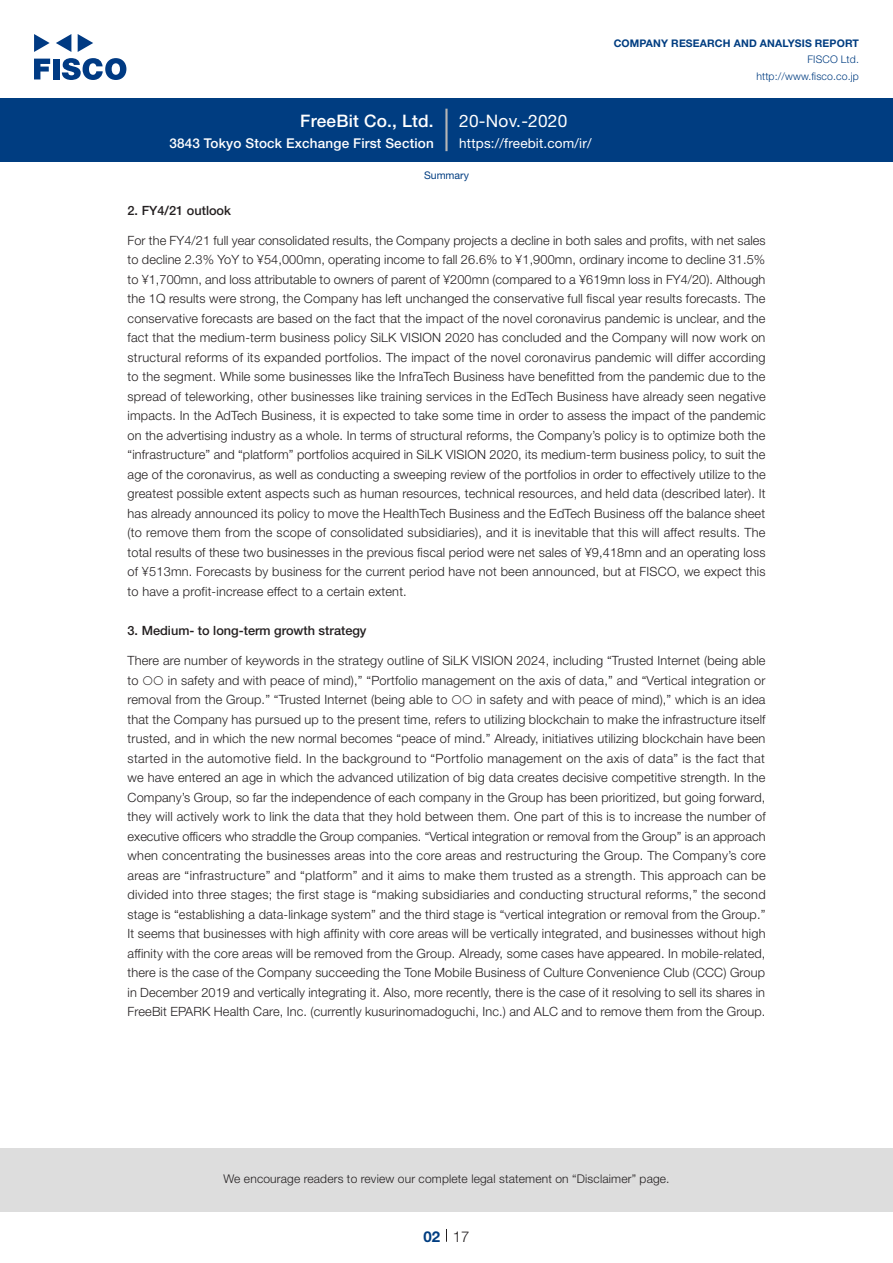
<style>
.page{position:relative;width:893px;height:1263px;background:#fff}
.page>*{position:absolute;margin:0;border:0;box-sizing:border-box;transform-origin:0 0}
.t1{font:500 17.25px "Helvetica Neue LT Std";letter-spacing:.015em;color:#fff}
.t2{font:17.25px "Helvetica Neue LT Std";letter-spacing:.015em;color:#fff}
.t3{font:300 15px "Helvetica Neue LT Std";color:#231f20}
.t4{font:700 15px "Helvetica Neue LT Std";color:#003d81}
.t5{font:500 13.5px "Helvetica Neue LT Std";letter-spacing:.015em;color:#fff}
.t6{font:13.5px "Helvetica Neue LT Std";letter-spacing:.015em;color:#fff}
.t7{font:300 12.75px/19.5px "Helvetica Neue LT Std";letter-spacing:.01em;color:#231f20;text-align:justify}
.t8{font:500 12.75px "Helvetica Neue LT Std";color:#231f20}
.t9{font:300 12px "Helvetica Neue LT Std";letter-spacing:.015em;color:#231f20}
.t10{font:700 10.5px "Helvetica Neue LT Std";letter-spacing:.015em;color:#003d81}
.t11{font:300 10.5px/16.5px "Helvetica Neue LT Std";letter-spacing:.015em;color:#003d81;text-align:right}
.t12{font:10.5px "Helvetica Neue LT Std";color:#003d81}
</style>
<div class="page">
<div style="left:0;top:1148px;width:893px;height:64px;background:#ddd"></div>
<svg style="left:34px;top:59px;width:16px;height:20px"></svg>
<div style="left:53px;top:59px;width:6px;height:20px;background:#003a83"></div>
<svg style="left:62px;top:58px;width:64px;height:22px"></svg>
<svg style="left:34px;top:34px;width:16px;height:18px"></svg>
<svg style="left:78px;top:34px;width:15px;height:18px"></svg>
<svg style="left:56px;top:34px;width:15px;height:18px"></svg>
<div style="left:0;top:98px;width:893px;height:64px;background:#003d81"></div>
<hr style="left:445px;top:109px;width:3px;height:42px;background:#b5b5b6">
<svg style="left:446px;top:1229px;width:1px;height:13px"></svg>
<h1 class="t1" style="left:300px;top:110px;width:135px">FreeBit Co., Ltd.</h1>
<p class="t5" style="left:169px;top:135px;width:266px">3843 Tokyo Stock Exchange First Section</p>
<h1 class="t2" style="left:459px;top:110px;width:110px">20-Nov.-2020</h1>
<p class="t6" style="left:459px;top:135px;width:134px">https://freebit.com /i r/</p>
<p class="t12" style="left:424px;top:169px;width:46px">Summary</p>
<p class="t10" style="left:614px;top:37px;width:247px">COMPANY RESEARCH AND ANALYSIS REPORT</p>
<p class="t11" style="left:756px;top:51px;width:104px">FISCO Ltd. http://www.fisco.co j p.</p>
<p class="t8" style="left:128px;top:203px;width:105px">2. FY4/21 outlook</p>
<p class="t7" style="left:128px;top:230px;width:640px">For the FY4/21 full year consolidated results, the Company projects a decline in both sales and profits, with net sales to decline 2.3% YoY to ¥54,000mn, operating income to fall 26.6% to ¥1,900mn, ordinary income to decline 31.5% to ¥1,700mn, and loss attributable to owners of parent of ¥200mn (compared to a ¥619mn loss in FY4/20 .) Although the Q1 results were strong, the Company has left unchanged the conservative full fiscal year results forecasts. The conservative forecasts are based on the fact that the impact of the novel coronavirus pandemic is unclear, and the fact that the medium-term business policy SiLK VISION 2020 has concluded and the Company will now work on structural reforms of its expanded portfolios. The impact of the novel coronavirus pandemic will differ according to the segment. While some businesses like the InfraTech Business have benefitted from the pandemic due to the spread of teleworking, other businesses like training services in the EdTech Business have already seen negative impacts In. the AdTech Business isit, expected to take some time in order to assess the impact of the pandemic on the advertising industry as a whole In. terms of structural reforms, the Company s’ policy is to optimize both the “infrastructure” and “platform” portfolios acquired in SiLK VISION 2020, its medium-term business policy to, suit the age of the coronavirus, as well as conducting a sweeping review of the portfolios in order to effectively utilize to the greatest possible extent aspects such as human resources, technical resources, and held data (described later I t.) has already announced its policy to move the HealthTech Business and the EdTech Business off the balance sheet t o( remove them from the scope of consolidated subsidiaries ,) and isit inevitable that this will affect results. The total results of these two businesses in the previous fiscal period were net sales of ¥9,418mn and an operating loss of ¥513mn. Forecasts by business for the current period have not been announced, but at FISCO, we expect this to have a profit-increase effect to a certain extent.</p>
<p class="t8" style="left:128px;top:623px;width:241px">3. Medium- to long-term growth strategy</p>
<p class="t7" style="left:128px;top:650px;width:640px">There are number of keywords in the strategy outline of SiLK VISION 2024, including “Trusted Internet (being able to •• in safety and with peace of mind ,) ” “Portfolio management on the axis of data,” and “Vertical integration or removal from the Group.” “Trusted Internet (being able to •• in safety and with peace of mind ,) ” which is an idea that the Company has pursued up to the present time, refers to utilizing blockchain to make the infrastructure itself trusted, and in which the new normal becomes “peace of mind.” Already, initiatives utilizing blockchain have been started in the automotive field In. the background to “Portfolio management on the axis of data” is the fact that we have entered an age in which the advanced utilization of big data creates decisive competitive strength In. the Company s’ Group, so far the independence of each company in the Group has been prioritized, but going forward, they will actively work to link the data that they hold between them. One part of this is to increase the number of executive officers who straddle the Group companies “. Vertical integration or removal from the Group” is an approach when concentrating the businesses areas into the core areas and restructuring the Group. The Company s’ core areas are “infrastructure” and “platform” and it aims to make them trusted as a strength. This approach can be divided into three stages; the first stage is “making subsidiaries and conducting structural reforms,” the second stage is “establishing a data-linkage system” and the third stage is “vertical integration or removal from the Group “.<br>It seems that businesses with high affinity with core areas will be vertically integrated, and businesses without high affinity with the core areas will be removed from the Group. Already, some cases have appeared In. mobile-related, there is the case of the Company succeeding the Tone Mobile Business of Culture Convenience Club (CCC) Group in December 2019 and vertically integrating .i t Also, more recently, there is the case of it resolving to sell its shares in FreeBit EPARK Health Care, Inc (. currently kusurinomadoguchi, Inc ) . and ALC and to remove them from the Group.</p>
<p class="t9" style="left:223px;top:1171px;width:448px">We encourage readers to review our complete legal statement on “Disclaimer” page.</p>
<p class="t4" style="left:423px;top:1227px;width:18px">02</p>
<p class="t3" style="left:453px;top:1227px;width:18px">17</p>
</div>
